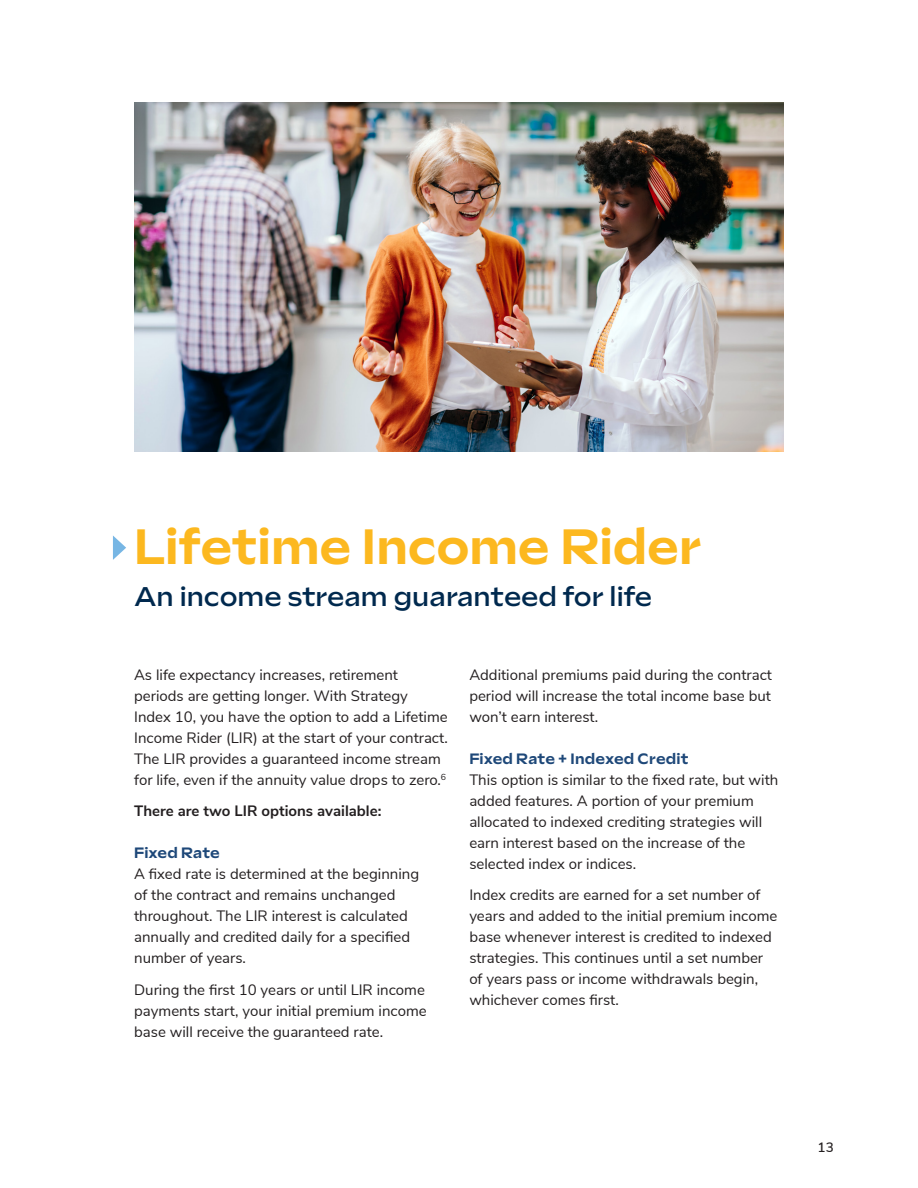
<style>
.page{position:relative;width:918px;height:1188px;background:#fff}
.page>*{position:absolute;margin:0;border:0;box-sizing:border-box;transform-origin:0 0}
.t1{font:300 49.5px "Sculpin Var Roman";color:#fcb81f}
.t2{font:300 27px "Sculpin Var Roman";color:#00294e}
.Running_Text{font:15px/21px "Nunito Sans";color:#231f20}
._12pt_minisub_mid_blue{font:300 15px "Sculpin Var Roman";letter-spacing:.005em;color:#1e4879}
.Running_Text-2{font:700 15px "Nunito Sans";color:#231f20}
.t3{font:600 13.5px "Nunito Sans";color:#231f20}
</style>
<div class="page">
<img style="left:135px;top:102px;width:648px;height:350px">
<svg style="left:113px;top:536px;width:13px;height:24px"></svg>
<p class="t1" style="left:134px;top:519px;width:568px">Lifetime Income Rider</p>
<p class="t2" style="left:134px;top:581px;width:519px">An income stream guaranteed for life</p>
<p class="Running_Text" style="left:134px;top:663px;width:315px">As life expectancy increases, retirement periods are getting longer. With Strategy Index 10, you have the option to add a Lifetime Income Rider (LIR) at the start of your contract.<br>The LIR provides a guaranteed income stream for life, even if the annuity value drops to zero.<sup>6</sup></p>
<p class="Running_Text-2" style="left:134px;top:800px;width:249px">There are two LIR options available:</p>
<p class="_12pt_minisub_mid_blue" style="left:134px;top:844px;width:87px">Fixed Rate</p>
<p class="Running_Text" style="left:134px;top:862px;width:287px">A fixed rate is determined at the beginning of the contract and remains unchanged throughout. The LIR interest is calculated annually and credited daily for a specified number of years.</p>
<p class="Running_Text" style="left:134px;top:978px;width:294px;text-align:justify">During the first 10 years or until LIR income payments start, your initial premium income base will receive the guaranteed rate.</p>
<p class="Running_Text" style="left:469px;top:663px;width:304px;text-align:justify">Additional premiums paid during the contract period will increase the total income base but won’t earn interest.</p>
<p class="_12pt_minisub_mid_blue" style="left:469px;top:750px;width:221px">Fixed Rate + Indexed Credit</p>
<p class="Running_Text" style="left:469px;top:768px;width:310px">This option is similar to the fixed rate, but with added features. A portion of your premium allocated to indexed crediting strategies will earn interest based on the increase of the selected index or indices.</p>
<p class="Running_Text" style="left:469px;top:883px;width:310px">Index credits are earned for a set number of years and added to the initial premium income base whenever interest is credited to indexed strategies. This continues until a set number of years pass or income withdrawals begin, whichever comes first.</p>
<p class="t3" style="left:818px;top:1137px;width:18px">13</p>
</div>
